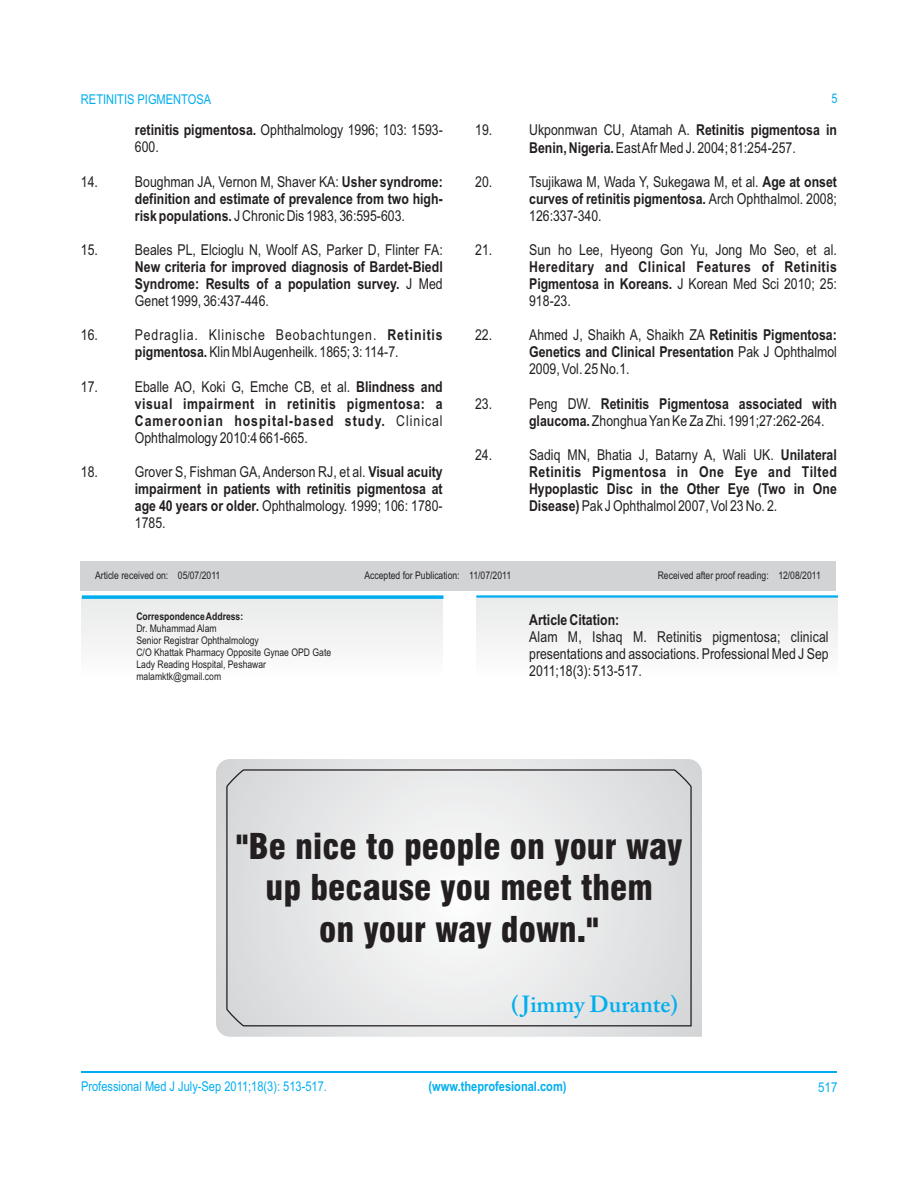
<style>
.page{position:relative;width:918px;height:1188px;background:#fff}
.page>*{position:absolute;margin:0;border:0;box-sizing:border-box;transform-origin:0 0}
.t1{font:900 condensed 34.65px/41.5px "Swiss 721 BT";color:#231f20;text-align:center}
.t2{font:600 23.1px "Adobe Caslon Pro";color:#00aeef}
.t3{font:15px/17px "Arial Narrow";color:#231f20;text-align:justify}
.t4{font:700 15px/17px "Arial Narrow";color:#231f20}
.t5{font:700 15px/17.1px "Arial Narrow";letter-spacing:.035em;color:#231f20}
.t6{font:700 15px "Arial Narrow";letter-spacing:.03em;color:#231f20}
.t7{font:15px "Arial Narrow";letter-spacing:.055em;color:#231f20}
.t8{font:700 15px "Arial Narrow";letter-spacing:.065em;color:#231f20}
.t9{font:13.5px "Arial Narrow";color:#00aeef}
.t10{font:700 13.5px "Arial Narrow";color:#00aeef}
.t11{font:13.5px "Arial Narrow";color:#00aeef;scale:1.04 1}
.t12{font:13.2px "Arial Narrow";color:#00aeef}
.t13{font:10.5px/11.9px "Arial Narrow";color:#231f20}
.t14{font:700 10.5px "Arial Narrow";color:#231f20}
.s1{font-weight:700}
.s2{font-weight:400}
</style>
<div class="page">
<hr style="left:81px;top:1072px;width:756px;height:1px;background:#00aeef">
<div style="left:80px;top:561px;width:756px;height:29px;background:#d1d3d4"></div>
<div style="left:82px;top:596px;width:361px;height:104px;background:#f5f5f5"></div>
<svg style="left:82px;top:595px;width:361px;height:4px"></svg>
<div style="left:477px;top:596px;width:361px;height:104px;background:#f5f6f6"></div>
<hr style="left:476px;top:595px;width:362px;height:3px;background:#00aeef">
<svg style="left:216px;top:759px;width:486px;height:278px;background:#dddedf"></svg>
<svg style="left:226px;top:769px;width:466px;height:258px"></svg>
<p class="t9" style="left:81px;top:94px;width:132px">RETINITIS PIGMENTOSA</p>
<p class="t12" style="left:832px;top:94px;width:8px">5</p>
<p class="t3" style="left:135px;top:123px;width:309px"><span class="s1">retinitis pigmentosa.</span> Ophthalmology 1996; 103: 1593-</p>
<p class="t3" style="left:475px;top:123px;width:19px">19.</p>
<p class="t4" style="left:529px;top:123px;width:309px"><span class="s2">Ukponmwan CU, Atamah A.</span> Retinitis pigmentosa in</p>
<p class="t3" style="left:135px;top:140px;width:25px">600.</p>
<p class="t3" style="left:529px;top:140px;width:268px"><span class="s1">Benin, Nigeria.</span> East Afr Med J. 2004; 81:254-257.</p>
<p class="t3" style="left:81px;top:174px;width:19px">14.</p>
<p class="t3" style="left:135px;top:174px;width:309px">Boughman JA, Vernon M, Shaver KA: <span class="s1">Usher syndrome:</span></p>
<p class="t3" style="left:475px;top:174px;width:19px">20.</p>
<p class="t3" style="left:529px;top:174px;width:309px">Tsujikawa M, Wada Y, Sukegawa M, et al. <span class="s1">Age at onset</span></p>
<p class="t4" style="left:135px;top:191px;width:309px">definition and estimate of prevalence from two high-</p>
<p class="t4" style="left:529px;top:192px;width:309px">curves of retinitis pigmentosa. <span class="s2">Arch Ophthalmol. 2008;</span></p>
<p class="t3" style="left:135px;top:209px;width:272px"><span class="s1">risk populations.</span> J Chronic Dis 1983, 36:595-603.</p>
<p class="t3" style="left:529px;top:209px;width:74px">126:337-340.</p>
<p class="t3" style="left:81px;top:242px;width:19px">15.</p>
<p class="t3" style="left:135px;top:242px;width:309px">Beales PL, Elcioglu N, Woolf AS, Parker D, Flinter FA:</p>
<p class="t3" style="left:475px;top:242px;width:19px">21.</p>
<p class="t3" style="left:529px;top:242px;width:309px">Sun ho Lee, Hyeong Gon Yu, Jong Mo Seo, et al.</p>
<p class="t4" style="left:135px;top:260px;width:309px">New criteria for improved diagnosis of Bardet-Biedl</p>
<p class="t6" style="left:529px;top:261px;width:309px">Hereditary and Clinical Features of Retinitis</p>
<p class="t4" style="left:135px;top:277px;width:309px">Syndrome: Results of a population survey. <span class="s2">J Med</span></p>
<p class="t3" style="left:529px;top:277px;width:309px"><span class="s1">Pigmentosa in Koreans.</span> J Korean Med Sci 2010; 25:</p>
<p class="t3" style="left:135px;top:294px;width:136px">Genet 1999, 36:437-446.</p>
<p class="t3" style="left:529px;top:294px;width:43px">918-23.</p>
<p class="t3" style="left:81px;top:328px;width:19px">16.</p>
<p class="t7" style="left:135px;top:329px;width:309px">Pedraglia. Klinische Beobachtungen. <span class="s1">Retinitis</span></p>
<p class="t3" style="left:475px;top:328px;width:19px">22.</p>
<p class="t3" style="left:529px;top:328px;width:309px">Ahmed J, Shaikh A, Shaikh ZA <span class="s1">Retinitis Pigmentosa:</span></p>
<p class="t3" style="left:135px;top:345px;width:265px"><span class="s1">pigmentosa.</span> Klin Mbl Augenheilk. 1865; 3: 114-7.</p>
<p class="t4" style="left:529px;top:345px;width:309px">Genetics and Clinical Presentation <span class="s2">Pak J Ophthalmol<br>2009, Vol. 25 No.1.</span></p>
<p class="t3" style="left:81px;top:379px;width:19px">17.</p>
<p class="t5" style="left:135px;top:379px;width:309px"><span class="s2">Eballe AO, Koki G, Emche CB, et al.</span> Blindness and visual impairment in retinitis pigmentosa: a</p>
<p class="t3" style="left:475px;top:396px;width:19px">23.</p>
<p class="t4" style="left:529px;top:396px;width:309px"><span class="s2">Peng DW.</span> Retinitis Pigmentosa associated with</p>
<p class="t8" style="left:135px;top:415px;width:309px">Cameroonian hospital-based study. <span class="s2">Clinical</span></p>
<p class="t3" style="left:529px;top:413px;width:297px"><span class="s1">glaucoma.</span> Zhonghua Yan Ke Za Zhi. 1991;27:262-264.</p>
<p class="t3" style="left:135px;top:430px;width:175px">Ophthalmology 2010:4 661-665.</p>
<p class="t3" style="left:475px;top:447px;width:19px">24.</p>
<p class="t3" style="left:529px;top:447px;width:309px">Sadiq MN, Bhatia J, Batarny A, Wali UK. <span class="s1">Unilateral</span></p>
<p class="t3" style="left:81px;top:465px;width:19px">18.</p>
<p class="t3" style="left:135px;top:465px;width:309px">Grover S, Fishman GA, Anderson RJ, et al. <span class="s1">Visual acuity</span></p>
<p class="t6" style="left:529px;top:466px;width:309px">Retinitis Pigmentosa in One Eye and Tilted</p>
<p class="t4" style="left:135px;top:482px;width:309px">impairment in patients with retinitis pigmentosa at</p>
<p class="t4" style="left:529px;top:482px;width:309px">Hypoplastic Disc in the Other Eye (Two in One</p>
<p class="t3" style="left:135px;top:499px;width:309px"><span class="s1">age 40 years or older.</span> Ophthalmology. 1999; 106: 1780-</p>
<p class="t3" style="left:529px;top:499px;width:250px"><span class="s1">Disease)</span> Pak J Ophthalmol 2007, Vol 23 No. 2.</p>
<p class="t3" style="left:135px;top:516px;width:32px">1785.</p>
<p class="t13" style="left:95px;top:570px;width:127px">Article received on: 05/07/2011</p>
<p class="t13" style="left:658px;top:570px;width:165px">Received after proof reading: 12/08/2011</p>
<p class="t14" style="left:136px;top:613px;width:108px">Correspondence Address:</p>
<p class="t13" style="left:136px;top:624px;width:196px">Dr. Muhammad Alam<br>Senior Registrar Ophthalmology<br>C/O Khattak Pharmacy Opposite Gynae OPD Gate<br>Lady Reading Hospital, Peshawar malamktk@gmail.com</p>
<p class="t13" style="left:364px;top:570px;width:148px">Accepted for Publication: 11/07/2011</p>
<p class="t4" style="left:529px;top:612px;width:92px">Article Citation:</p>
<p class="t3" style="left:529px;top:629px;width:301px">Alam M, Ishaq M. Retinitis pigmentosa; clinical presentations and associations. Professional Med J Sep 2011;18(3): 513-517.</p>
<h1 class="t1" style="left:236px;top:829px;width:448px">"Be nice to people on your way up because you meet them<br>on your way down."</h1>
<h2 class="t2" style="left:511px;top:995px;width:168px">(Jimmy Durante)</h2>
<p class="t9" style="left:81px;top:1082px;width:247px">Professional Med J July-Sep 2011;18(3): 513-517.</p>
<p class="t10" style="left:429px;top:1082px;width:140px">(www.theprofesional.com)</p>
<p class="t11" style="left:818px;top:1082px;width:20px">517</p>
</div>
